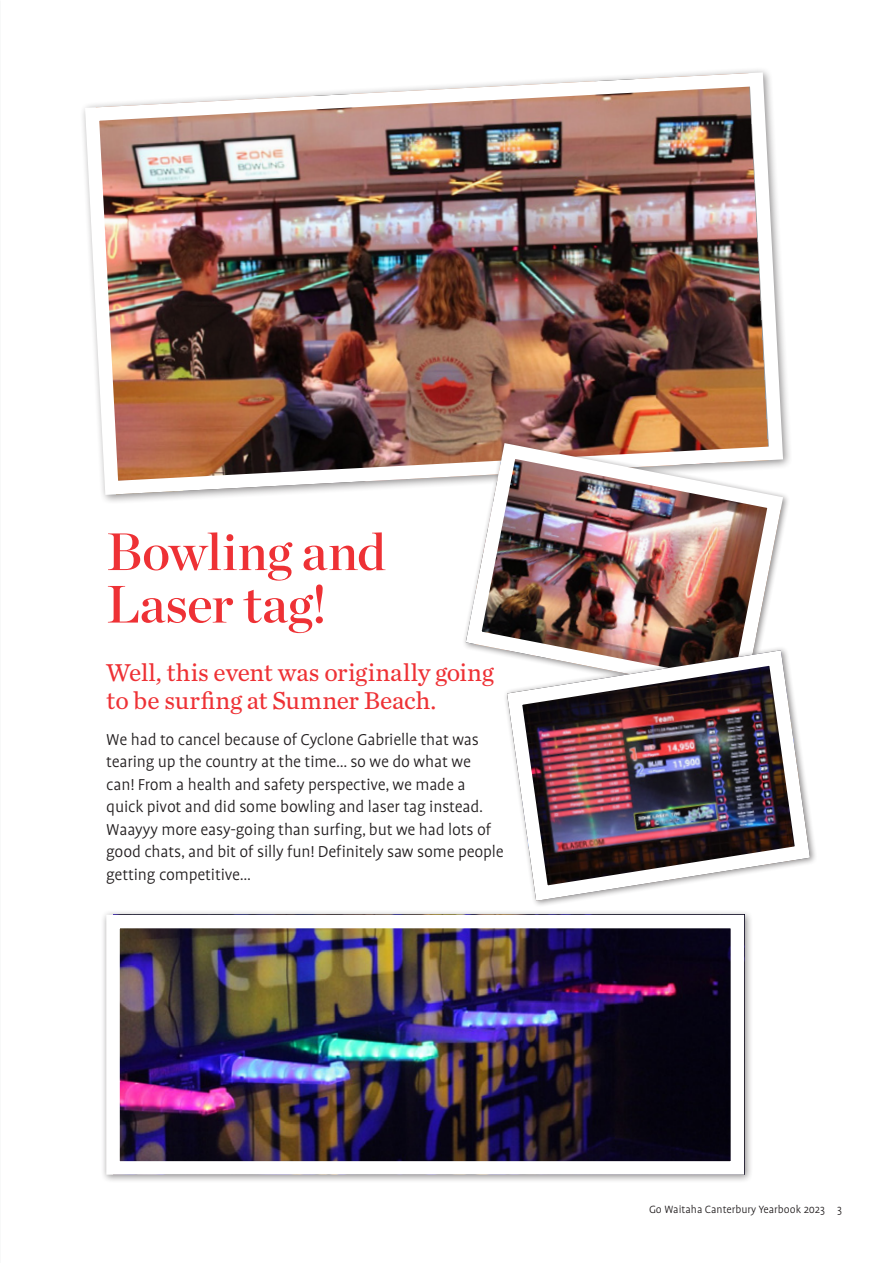
<style>
.page{position:relative;width:893px;height:1263px;background:#fff}
.page>*{position:absolute;margin:0;border:0;box-sizing:border-box;transform-origin:0 0}
.t1{font:52.5px/52.5px "Chronicle Display Semi";color:#ee3135}
.t2{font:25.5px/28.5px "Chronicle Text G2";letter-spacing:-.005em;color:#ee3135}
.t3{font:300 18px/22.5px "Profile Pro";letter-spacing:-.01em;color:#231f20}
.t4{font:300 12px "Profile Pro";color:#231f20}
</style>
<div class="page">
<img style="left:83px;top:69px;width:706px;height:433px">
<img style="left:458px;top:435px;width:332px;height:219px">
<div style="left:101px;top:909px;width:652px;height:274px;background:#231f20;opacity:.5"></div>
<img style="left:121px;top:930px;width:608px;height:230px">
<div style="left:106px;top:915px;width:638px;height:260px;border:14px solid #fff"></div>
<img style="left:499px;top:643px;width:316px;height:262px">
<h1 class="t1" style="left:106px;top:522px;width:281px">Bowling and<br>Laser tag!</h1>
<h2 class="t2" style="left:106px;top:657px;width:389px">Well, this event was originally going to be surfing at Sumner Beach.</h2>
<p class="t3" style="left:106px;top:729px;width:399px">We had to cancel because of Cyclone Gabrielle that was tearing up the country at the time… so we do what we<br>can! From a health and safety perspective, we made a quick pivot and did some bowling and laser tag instead.<br>Waayyy more easy-going than surfing, but we had lots of good chats, and bit of silly fun! Definitely saw some people getting competitive…</p>
<p class="t4" style="left:649px;top:1203px;width:194px">Go Waitaha Canterbury Yearbook 2023 3</p>
</div>
